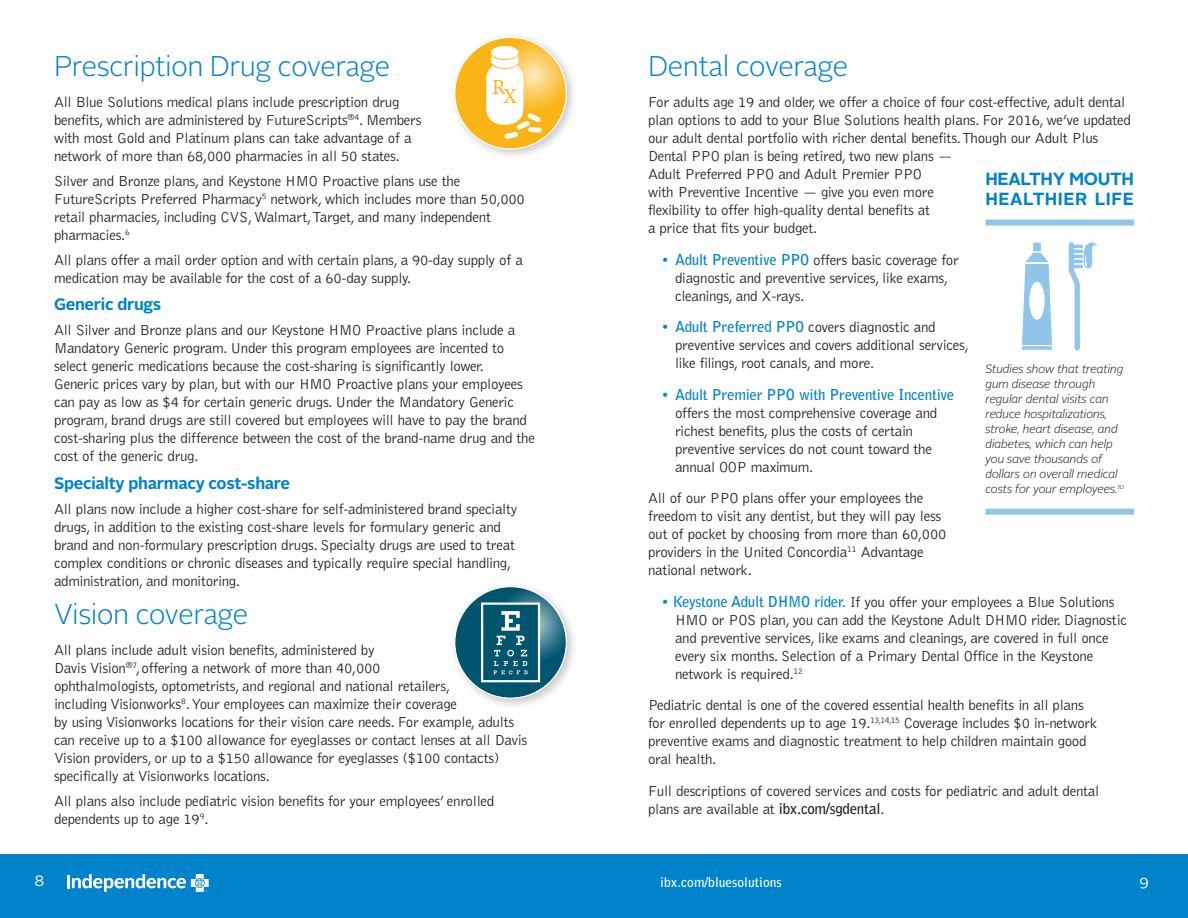
<style>
.page{position:relative;width:1188px;height:918px;background:#fff}
.page>*{position:absolute;margin:0;border:0;box-sizing:border-box;transform-origin:0 0}
.t1{font:300 28.5px "Alright Sans";letter-spacing:-.02em;color:#0083ca}
.t2{font:21.6px "Minion Pro";color:#fbb416}
.t3{font:700 17.55px/19.6px "Alright Sans";letter-spacing:-.02em;color:#0083ca}
.t4{font:700 16.5px "Alright Sans";letter-spacing:-.02em;color:#0083ca}
.t5{font:300 15px/18px "Bell Gothic";letter-spacing:-.02em;color:#231f20}
.t6{font:15px "Alright Sans";color:#fff}
.t7{font:700 13.5px "Bell Gothic";color:#fff}
.t8{font:italic 300 12px/15px "Alright Sans";letter-spacing:-.02em;color:#231f20}
.s1{color:#0083ca}
.s2{font-weight:700;color:#0083ca}
.s3{font-weight:700}
</style>
<div class="page">
<div style="left:0;top:854px;width:1188px;height:64px;background:#0083ca"></div>
<svg style="left:67px;top:874px;width:142px;height:18px"></svg>
<svg style="left:1069px;top:242px;width:28px;height:108px"></svg>
<div style="left:1033px;top:243px;width:8px;height:8px;background:#92c5ea"></div>
<svg style="left:1022px;top:253px;width:30px;height:92px"></svg>
<svg style="left:1022px;top:346px;width:30px;height:4px"></svg>
<div style="left:1029px;top:282px;width:16px;height:38px;background:#fff;border-radius:50%"></div>
<div style="left:985px;top:220px;width:149px;height:6px;background:#92c5ea"></div>
<div style="left:985px;top:509px;width:149px;height:6px;background:#92c5ea"></div>
<div style="left:449px;top:581px;width:129px;height:129px;background:#231f20;opacity:.25"></div>
<svg style="left:455px;top:587px;width:111px;height:111px;background:#1f687f"></svg>
<svg style="left:481px;top:603px;width:59px;height:79px;background:#37788c"></svg>
<div style="left:449px;top:32px;width:129px;height:129px;background:#231f20;opacity:.25"></div>
<svg style="left:455px;top:37px;width:111px;height:112px;background:#fbbd34"></svg>
<div style="left:491px;top:46px;width:27px;height:13px;background:#fff;border-radius:50%"></div>
<svg style="left:486px;top:55px;width:56px;height:84px"></svg>
<p class="t1" style="left:54px;top:47px;width:338px">Prescription Drug coverage</p>
<p class="t5" style="left:54px;top:94px;width:369px">All Blue Solutions medical plans include prescription drug benefits, which are administered by FutureScripts<sup>®4</sup>. Members with most Gold and Platinum plans can take advantage of a network of more than 68,000 pharmacies in all 50 states.</p>
<p class="t5" style="left:54px;top:172px;width:473px">Silver and Bronze plans, and Keystone HMO Proactive plans use the FutureScripts Preferred Pharmacy<sup>5</sup> network, which includes more than 50,000 retail pharmacies, including CVS, Walmart, Target, and many independent pharmacies.<sup>6</sup></p>
<p class="t5" style="left:54px;top:251px;width:470px">All plans offer a mail order option and with certain plans, a 90-day supply of a medication may be available for the cost of a 60-day supply.</p>
<p class="t4" style="left:54px;top:293px;width:109px">Generic drugs</p>
<p class="t5" style="left:54px;top:322px;width:483px">All Silver and Bronze plans and our Keystone HMO Proactive plans include a Mandatory Generic program. Under this program employees are incented to select generic medications because the cost-sharing is significantly lower.<br>Generic prices vary by plan, but with our HMO Proactive plans your employees can pay as low as $4 for certain generic drugs. Under the Mandatory Generic program, brand drugs are still covered but employees will have to pay the brand cost-sharing plus the difference between the cost of the brand-name drug and the cost of the generic drug.</p>
<p class="t4" style="left:54px;top:472px;width:238px">Specialty pharmacy cost-share</p>
<p class="t5" style="left:54px;top:500px;width:465px">All plans now include a higher cost-share for self-administered brand specialty drugs, in addition to the existing cost-share levels for formulary generic and brand and non-formulary prescription drugs. Specialty drugs are used to treat complex conditions or chronic diseases and typically require special handling, administration, and monitoring.</p>
<p class="t1" style="left:54px;top:595px;width:196px">Vision coverage</p>
<p class="t5" style="left:54px;top:642px;width:475px">All plans include adult vision benefits, administered by<br>Davis Vision<sup>®7</sup>, offering a network of more than 40,000<br>ophthalmologists, optometrists, and regional and national retailers,<br>including Visionworks<sup>8</sup>. Your employees can maximize their coverage<br>by using Visionworks locations for their vision care needs. For example, adults can receive up to a $100 allowance for eyeglasses or contact lenses at all Davis Vision providers, or up to a $150 allowance for eyeglasses ($100 contacts) specifically at Visionworks locations.</p>
<p class="t5" style="left:54px;top:793px;width:442px">All plans also include pediatric vision benefits for your employees’ enrolled dependents up to age 19<sup>9</sup>.</p>
<h2 class="t2" style="left:492px;top:77px;width:26px">RX</h2>
<p class="t1" style="left:648px;top:47px;width:202px">Dental coverage</p>
<p class="t5" style="left:648px;top:94px;width:484px">For adults age 19 and older, we offer a choice of four cost-effective, adult dental plan options to add to your Blue Solutions health plans. For 2016, we’ve updated our adult dental portfolio with richer dental benefits. Though our Adult Plus Dental PPO plan is being retired, two new plans —<br>Adult Preferred PPO and Adult Premier PPO<br>with Preventive Incentive — give you even more<br>flexibility to offer high-quality dental benefits at<br>a price that fits your budget.</p>
<p class="t5" style="left:675px;top:251px;width:285px;text-indent:-14px"><span class="s1">•</span> <span class="s2">Adult Preventive PPO</span> offers basic coverage for diagnostic and preventive services, like exams, cleanings, and X-rays.</p>
<p class="t5" style="left:675px;top:319px;width:296px;text-indent:-14px"><span class="s1">•</span> <span class="s2">Adult Preferred PPO</span> covers diagnostic and preventive services and covers additional services, like filings, root canals, and more.</p>
<p class="t5" style="left:675px;top:386px;width:281px;text-indent:-14px"><span class="s1">•</span> <span class="s2">Adult Premier PPO with Preventive Incentive </span>offers the most comprehensive coverage and richest benefits, plus the costs of certain preventive services do not count toward the annual OOP maximum.</p>
<p class="t5" style="left:648px;top:490px;width:300px">All of our PPO plans offer your employees the freedom to visit any dentist, but they will pay less out of pocket by choosing from more than 60,000 providers in the United Concordia<sup>11</sup> Advantage national network.</p>
<p class="t5" style="left:675px;top:593px;width:454px;text-indent:-14px"><span class="s1">•</span> <span class="s2">Keystone Adult DHMO rider.</span> If you offer your employees a Blue Solutions HMO or POS plan, you can add the Keystone Adult DHMO rider. Diagnostic and preventive services, like exams and cleanings, are covered in full once every six months. Selection of a Primary Dental Office in the Keystone network is required.<sup>12</sup></p>
<p class="t5" style="left:648px;top:697px;width:451px">Pediatric dental is one of the covered essential health benefits in all plans for enrolled dependents up to age 19.<sup>13,14,15</sup> Coverage includes $0 in-network preventive exams and diagnostic treatment to help children maintain good oral health.</p>
<p class="t5" style="left:648px;top:782px;width:453px">Full descriptions of covered services and costs for pediatric and adult dental plans are available at <span class="s3">ibx.com/sgdental</span>.</p>
<p class="t3" style="left:985px;top:169px;width:150px">HEALTHY MOUTH<br>HEALTHIER LIFE</p>
<p class="t8" style="left:985px;top:361px;width:140px">Studies show that treating gum disease through regular dental visits can reduce hospitalizations, stroke, heart disease, and diabetes, which can help you save thousands of dollars on overall medical costs for your employees.<sup>10</sup></p>
<p class="t6" style="left:35px;top:871px;width:11px">8</p>
<p class="t7" style="left:660px;top:874px;width:123px">ibx.com/bluesolutions</p>
<p class="t6" style="left:1140px;top:871px;width:11px">9</p>
</div>
